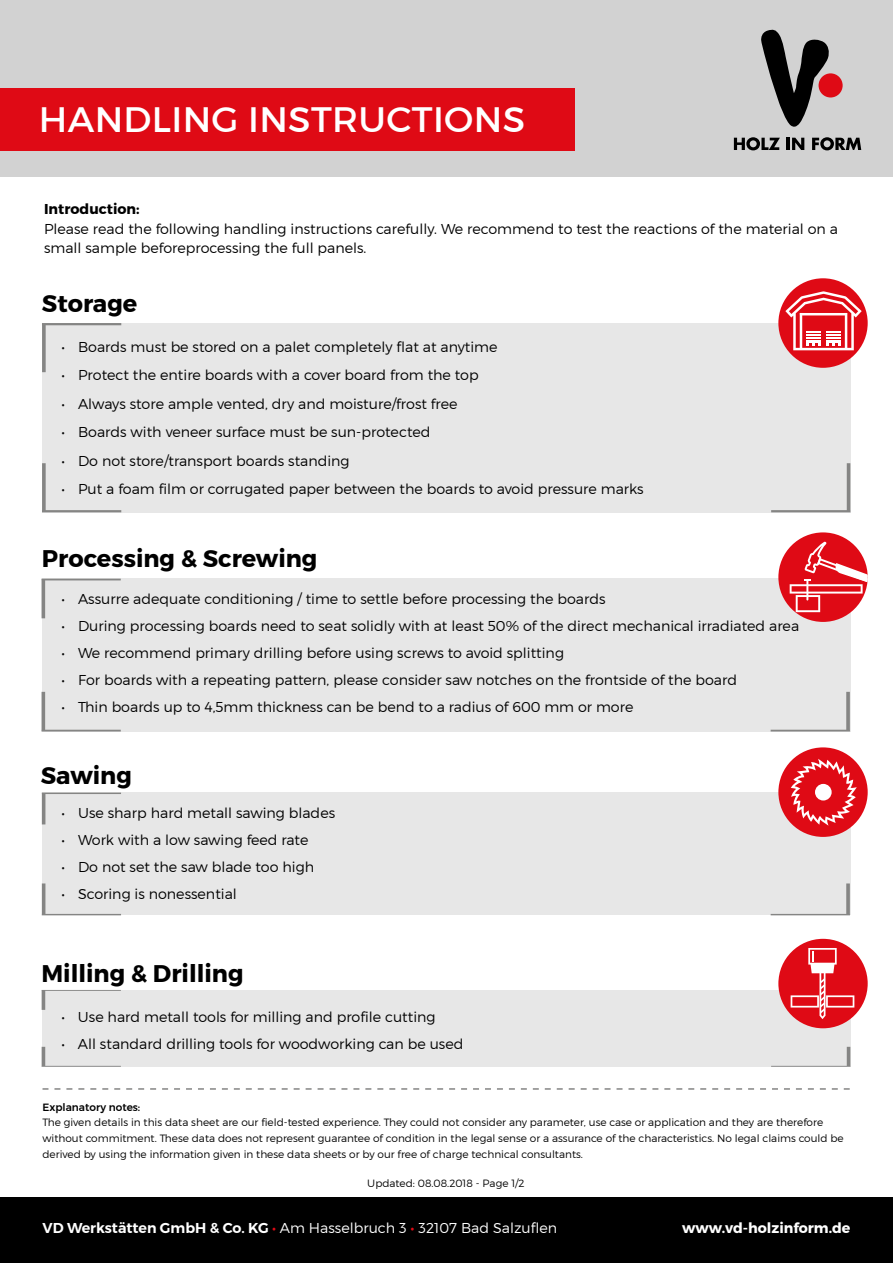
<style>
.page{position:relative;width:893px;height:1263px;background:#fff}
.page>*{position:absolute;margin:0;border:0;box-sizing:border-box;transform-origin:0 0}
.t1{font:36px "Montserrat";letter-spacing:.01em;color:#fff}
.t2{font:700 24px "Montserrat";color:#000}
.t3{font:300 14.25px/19.5px "Montserrat";color:#000}
.t4{font:300 14.25px "Montserrat";color:#fff}
.t5{font:700 14.25px "Montserrat";color:#fff}
.t6{font:700 14.25px "Montserrat";color:#000}
.t7{font:300 10.5px/15.8px "Montserrat";color:#000}
.t8{font:500 10.5px "Montserrat";color:#000}
.s1{font-weight:600}
.s2{font-weight:400;color:#df0a15}
</style>
<div class="page">
<div style="left:0;top:1198px;width:893px;height:65px;background:#000"></div>
<svg style="left:43px;top:1088px;width:807px;height:2px"></svg>
<div style="left:42px;top:990px;width:808px;height:77px;background:#e7e7e7"></div>
<svg style="left:42px;top:990px;width:79px;height:20px"></svg>
<svg style="left:42px;top:1047px;width:79px;height:20px"></svg>
<svg style="left:771px;top:1047px;width:79px;height:20px"></svg>
<div style="left:778px;top:939px;width:90px;height:89px;background:#df0a15;border-radius:50%"></div>
<svg style="left:791px;top:948px;width:63px;height:71px"></svg>
<div style="left:42px;top:792px;width:808px;height:123px;background:#e7e7e7"></div>
<svg style="left:42px;top:792px;width:79px;height:32px"></svg>
<svg style="left:42px;top:883px;width:79px;height:32px"></svg>
<svg style="left:771px;top:883px;width:79px;height:32px"></svg>
<div style="left:778px;top:747px;width:90px;height:90px;background:#df0a15;border-radius:50%"></div>
<svg style="left:791px;top:759px;width:66px;height:67px"></svg>
<div style="left:42px;top:578px;width:808px;height:153px;background:#e7e7e7"></div>
<svg style="left:41px;top:579px;width:80px;height:39px"></svg>
<svg style="left:41px;top:692px;width:80px;height:39px"></svg>
<svg style="left:771px;top:692px;width:79px;height:39px"></svg>
<div style="left:778px;top:532px;width:90px;height:90px;background:#df0a15;border-radius:50%"></div>
<svg style="left:790px;top:541px;width:78px;height:71px"></svg>
<hr style="left:806px;top:579px;width:2px;height:21px;background:#fff">
<div style="left:42px;top:323px;width:808px;height:189px;background:#e7e7e7"></div>
<svg style="left:42px;top:323px;width:79px;height:49px"></svg>
<svg style="left:42px;top:463px;width:79px;height:49px"></svg>
<svg style="left:771px;top:463px;width:79px;height:49px"></svg>
<div style="left:778px;top:278px;width:90px;height:90px;background:#df0a15;border-radius:50%"></div>
<svg style="left:785px;top:291px;width:77px;height:59px"></svg>
<div style="left:0;top:0;width:893px;height:176px;background:#d2d2d2"></div>
<div style="left:818px;top:73px;width:25px;height:24px;background:#df0a15;border-radius:50%"></div>
<svg style="left:761px;top:29px;width:69px;height:98px"></svg>
<svg style="left:734px;top:137px;width:46px;height:13px"></svg>
<svg style="left:787px;top:138px;width:17px;height:12px"></svg>
<svg style="left:812px;top:137px;width:49px;height:13px"></svg>
<div style="left:0;top:88px;width:574px;height:63px;background:#df0a15"></div>
<h1 class="t1" style="left:39px;top:97px;width:488px">HANDLING INSTRUCTIONS</h1>
<p class="t6" style="left:44px;top:200px;width:97px">Introduction:</p>
<p class="t3" style="left:44px;top:218px;width:795px">Please read the following handling instructions carefully. We recommend to test the reactions of the material on a small sample beforeprocessing the full panels.</p>
<h2 class="t2" style="left:42px;top:288px;width:97px">Storage</h2>
<p class="t3" style="left:62px;top:337px;width:437px">• Boards must be stored on a palet completely flat at anytime</p>
<p class="t3" style="left:62px;top:365px;width:419px">• Protect the entire boards with a cover board from the top</p>
<p class="t3" style="left:62px;top:394px;width:397px">• Always store ample vented, dry and moisture/frost free</p>
<p class="t3" style="left:62px;top:422px;width:370px">• Boards with veneer surface must be sun-protected</p>
<p class="t3" style="left:62px;top:451px;width:290px">• Do not store/transport boards standing</p>
<p class="t3" style="left:62px;top:479px;width:584px">• Put a foam film or corrugated paper between the boards to avoid pressure marks</p>
<h2 class="t2" style="left:42px;top:544px;width:277px">Processing &amp; Screwing</h2>
<p class="t3" style="left:62px;top:589px;width:545px">• Assurre adequate conditioning / time to settle before processing the boards</p>
<p class="t3" style="left:62px;top:616px;width:739px">• During processing boards need to seat solidly with at least 50% of the direct mechanical irradiated area</p>
<p class="t3" style="left:62px;top:643px;width:504px">• We recommend primary drilling before using screws to avoid splitting</p>
<p class="t3" style="left:62px;top:670px;width:677px">• For boards with a repeating pattern, please consider saw notches on the frontside of the board</p>
<p class="t3" style="left:62px;top:697px;width:573px">• Thin boards up to 4,5mm thickness can be bend to a radius of 600 mm or more</p>
<h2 class="t2" style="left:41px;top:761px;width:93px">Sawing</h2>
<p class="t3" style="left:62px;top:803px;width:275px">• Use sharp hard metall sawing blades</p>
<p class="t3" style="left:62px;top:830px;width:248px">• Work with a low sawing feed rate</p>
<p class="t3" style="left:62px;top:857px;width:254px">• Do not set the saw blade too high</p>
<p class="t3" style="left:62px;top:884px;width:177px">• Scoring is nonessential</p>
<h2 class="t2" style="left:41px;top:958px;width:204px">Milling &amp; Drilling</h2>
<p class="t3" style="left:61px;top:1007px;width:376px">• Use hard metall tools for milling and profile cutting</p>
<p class="t3" style="left:61px;top:1034px;width:403px">• All standard drilling tools for woodworking can be used</p>
<p class="t8" style="left:43px;top:1098px;width:99px">Explanatory notes:</p>
<p class="t7" style="left:43px;top:1114px;width:803px">The given details in this data sheet are our field-tested experience. They could not consider any parameter, use case or application and they are therefore without commitment. These data does not represent guarantee of condition in the legal sense or a assurance of the characteristics. No legal claims could be derived by using the information given in these data sheets or by our free of charge technical consultants.</p>
<p class="t7" style="left:367px;top:1175px;width:159px">Updated: 08.08.2018 - Page 1/2</p>
<p class="t4" style="left:43px;top:1219px;width:516px"><span class="s1">VD Werkstätten GmbH &amp; Co. KG</span> <span class="s2">•</span> Am Hasselbruch 3 <span class="s2">•</span> 32107 Bad Salzuflen</p>
<p class="t5" style="left:682px;top:1219px;width:170px">www.vd-holzinform.de</p>
</div>
